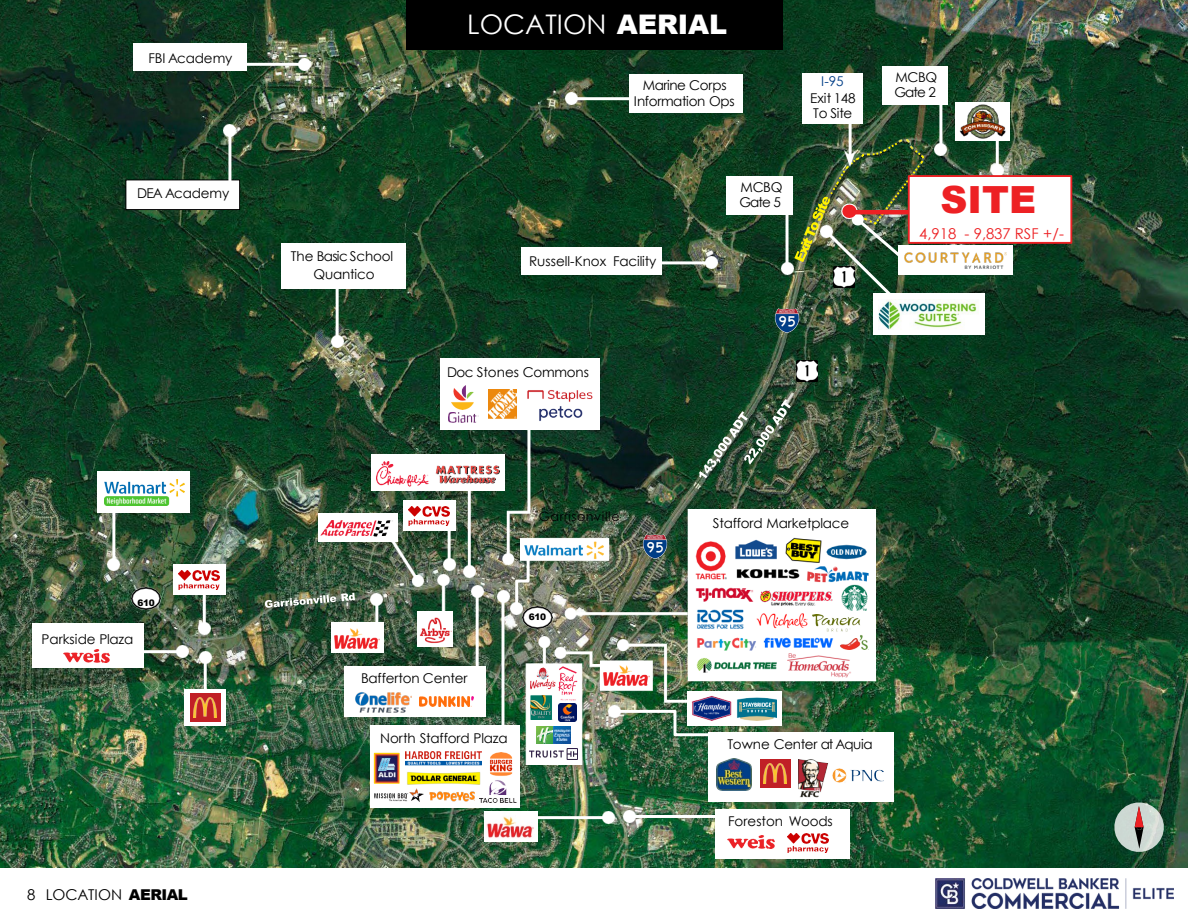
<style>
.page{position:relative;width:1188px;height:918px;background:#fff}
.page>*{position:absolute;margin:0;border:0;box-sizing:border-box;transform-origin:0 0}
.t1{font:900 37.5px "Arial";color:#ed2124}
.t2{font:27px "Century Gothic";color:#fff}
.t3{font:15px "Century Gothic";color:#ed2124}
.t4{font:15px "Century Gothic";letter-spacing:-.005em;color:#000}
.t5{font:13.5px/18px "Century Gothic";letter-spacing:-.015em;color:#000;text-align:center}
.t6{font:13.5px "Century Gothic";color:#003e87}
.t7{font:12.75px "Century Gothic";letter-spacing:.04em;color:#000}
.t8{font:900 9px "Arial";letter-spacing:-.045em;color:#000}
.s1{font-family:"Arial";font-weight:900}
</style>
<div class="page">
<img style="left:0;top:0;width:1188px;height:867px">
<div style="left:406px;top:0;width:376px;height:50px;background:#000"></div>
<img style="left:767px;top:303px;width:39px;height:36px">
<svg style="left:1114px;top:803px;width:50px;height:49px;background:#9da89e"></svg>
<div style="left:32px;top:624px;width:111px;height:44px;background:#fff"></div>
<div style="left:97px;top:471px;width:93px;height:41px;background:#fff"></div>
<div style="left:173px;top:565px;width:53px;height:30px;background:#fff"></div>
<div style="left:331px;top:622px;width:53px;height:31px;background:#fff"></div>
<div style="left:318px;top:514px;width:79px;height:28px;background:#fff"></div>
<div style="left:417px;top:612px;width:35px;height:35px;background:#fff"></div>
<div style="left:403px;top:501px;width:53px;height:30px;background:#fff"></div>
<div style="left:344px;top:666px;width:142px;height:51px;background:#fff"></div>
<div style="left:371px;top:455px;width:133px;height:36px;background:#fff"></div>
<div style="left:370px;top:726px;width:150px;height:82px;background:#fff"></div>
<div style="left:440px;top:358px;width:160px;height:72px;background:#fff"></div>
<div style="left:715px;top:809px;width:134px;height:50px;background:#fff"></div>
<div style="left:708px;top:732px;width:185px;height:69px;background:#fff"></div>
<img style="left:520px;top:510px;width:356px;height:254px">
<div style="left:184px;top:689px;width:42px;height:37px;background:#fff"></div>
<img style="left:485px;top:812px;width:53px;height:30px">
<img style="left:757px;top:586px;width:81px;height:22px">
<img style="left:812px;top:614px;width:57px;height:36px">
<hr style="left:655px;top:261px;width:57px;height:3px;background:#fff">
<svg style="left:706px;top:257px;width:12px;height:12px"></svg>
<div style="left:281px;top:243px;width:124px;height:46px;background:#fff"></div>
<div style="left:873px;top:294px;width:111px;height:41px;background:#fff"></div>
<div style="left:726px;top:176px;width:67px;height:38px;background:#fff"></div>
<hr style="left:939px;top:102px;width:3px;height:47px;background:#fff">
<svg style="left:935px;top:143px;width:12px;height:12px"></svg>
<hr style="left:996px;top:131px;width:3px;height:39px;background:#fff">
<svg style="left:991px;top:164px;width:12px;height:11px"></svg>
<hr style="left:572px;top:97px;width:63px;height:3px;background:#fff">
<svg style="left:566px;top:93px;width:12px;height:12px"></svg>
<hr style="left:241px;top:63px;width:63px;height:3px;background:#fff">
<svg style="left:298px;top:58px;width:12px;height:12px"></svg>
<div style="left:802px;top:73px;width:61px;height:51px;background:#fff"></div>
<div style="left:882px;top:67px;width:66px;height:38px;background:#fff"></div>
<div style="left:629px;top:75px;width:114px;height:19px;background:#fff"></div>
<div style="left:629px;top:94px;width:114px;height:19px;background:#fff"></div>
<div style="left:133px;top:43px;width:114px;height:27px;background:#fff"></div>
<div style="left:126px;top:180px;width:114px;height:30px;background:#fff"></div>
<div style="left:126px;top:180px;width:114px;height:30px;border:1px solid #000"></div>
<svg style="left:265px;top:593px;width:90px;height:15px"></svg>
<img style="left:699px;top:399px;width:92px;height:79px">
<img style="left:797px;top:360px;width:21px;height:21px">
<hr style="left:336px;top:287px;width:3px;height:55px;background:#fff">
<svg style="left:331px;top:336px;width:12px;height:12px"></svg>
<hr style="left:112px;top:510px;width:3px;height:55px;background:#fff">
<svg style="left:108px;top:559px;width:12px;height:12px"></svg>
<hr style="left:203px;top:587px;width:3px;height:41px;background:#fff">
<svg style="left:198px;top:622px;width:12px;height:12px"></svg>
<hr style="left:448px;top:506px;width:3px;height:59px;background:#fff">
<svg style="left:443px;top:559px;width:12px;height:12px"></svg>
<hr style="left:468px;top:485px;width:3px;height:87px;background:#fff">
<svg style="left:463px;top:566px;width:12px;height:12px"></svg>
<hr style="left:204px;top:658px;width:3px;height:35px;background:#fff">
<svg style="left:199px;top:652px;width:12px;height:12px"></svg>
<hr style="left:375px;top:599px;width:3px;height:30px;background:#fff">
<svg style="left:371px;top:593px;width:12px;height:12px"></svg>
<hr style="left:228px;top:131px;width:3px;height:56px;background:#fff">
<svg style="left:224px;top:125px;width:12px;height:12px"></svg>
<img style="left:879px;top:299px;width:100px;height:31px">
<img style="left:105px;top:480px;width:79px;height:26px">
<img style="left:179px;top:571px;width:41px;height:19px">
<img style="left:788px;top:834px;width:41px;height:19px">
<img style="left:408px;top:507px;width:42px;height:19px">
<div style="left:190px;top:693px;width:30px;height:29px;background:#c12026"></div>
<img style="left:194px;top:698px;width:22px;height:20px">
<div style="left:760px;top:759px;width:30px;height:29px;background:#c12026"></div>
<img style="left:763px;top:764px;width:23px;height:19px">
<hr style="left:142px;top:650px;width:40px;height:3px;background:#fff">
<svg style="left:176px;top:646px;width:12px;height:12px"></svg>
<img style="left:63px;top:650px;width:47px;height:13px">
<img style="left:728px;top:836px;width:46px;height:13px">
<img style="left:334px;top:628px;width:46px;height:20px">
<img style="left:610px;top:666px;width:8px;height:20px">
<img style="left:321px;top:521px;width:103px;height:65px">
<hr style="left:476px;top:591px;width:3px;height:81px;background:#fff">
<svg style="left:471px;top:585px;width:12px;height:12px"></svg>
<hr style="left:502px;top:597px;width:3px;height:132px;background:#fff">
<img style="left:420px;top:574px;width:31px;height:69px">
<img style="left:489px;top:390px;width:115px;height:175px">
<img style="left:377px;top:461px;width:122px;height:25px">
<img style="left:451px;top:385px;width:23px;height:25px">
<img style="left:448px;top:412px;width:31px;height:10px">
<img style="left:354px;top:692px;width:57px;height:28px">
<img style="left:419px;top:696px;width:54px;height:10px">
<img style="left:480px;top:752px;width:37px;height:51px">
<img style="left:429px;top:791px;width:46px;height:18px">
<img style="left:523px;top:607px;width:29px;height:21px">
<img style="left:131px;top:588px;width:30px;height:21px">
<svg style="left:374px;top:753px;width:26px;height:31px"></svg>
<img style="left:405px;top:751px;width:77px;height:34px">
<img style="left:374px;top:788px;width:50px;height:14px">
<img style="left:618px;top:640px;width:159px;height:80px">
<svg style="left:497px;top:555px;width:34px;height:60px"></svg>
<img style="left:530px;top:637px;width:80px;height:83px">
<img style="left:536px;top:726px;width:2px;height:17px">
<img style="left:538px;top:726px;width:32px;height:17px">
<svg style="left:538px;top:729px;width:11px;height:13px"></svg>
<img style="left:559px;top:704px;width:18px;height:18px">
<img style="left:530px;top:748px;width:47px;height:11px">
<img style="left:608px;top:705px;width:106px;height:33px">
<img style="left:716px;top:758px;width:35px;height:32px">
<img style="left:799px;top:760px;width:85px;height:37px">
<hr style="left:534px;top:816px;width:74px;height:3px;background:#fff">
<svg style="left:602px;top:812px;width:12px;height:12px"></svg>
<hr style="left:630px;top:815px;width:92px;height:3px;background:#fff">
<svg style="left:624px;top:810px;width:12px;height:12px"></svg>
<img style="left:956px;top:102px;width:53px;height:38px">
<hr style="left:849px;top:120px;width:3px;height:36px;background:#fff">
<div style="left:521px;top:247px;width:141px;height:28px;background:#fff"></div>
<div style="left:899px;top:245px;width:114px;height:30px;background:#fff"></div>
<img style="left:925px;top:252px;width:82px;height:17px">
<img style="left:781px;top:140px;width:144px;height:161px">
<hr style="left:849px;top:210px;width:59px;height:4px;background:#ed2124">
<div style="left:908px;top:175px;width:164px;height:69px;background:#fff;border:2px solid #ed2124"></div>
<img style="left:935px;top:879px;width:238px;height:30px">
<p class="t5" style="left:149px;top:49px;width:85px">FBI Academy</p>
<p class="t5" style="left:137px;top:184px;width:94px">DEA Academy</p>
<p class="t8" style="left:138px;top:596px;width:19px">610</p>
<p class="t5" style="left:42px;top:630px;width:93px">Parkside Plaza</p>
<p class="t4" style="left:27px;top:884px;width:162px">8 LOCATION <span class="s1">AERIAL</span></p>
<p class="t5" style="left:291px;top:246px;width:104px">The Basic School<br>Quantico</p>
<h2 class="t2" style="left:467px;top:5px;width:261px">LOCATION <span class="s1">AERIAL</span></h2>
<p class="t5" style="left:643px;top:76px;width:85px">Marine Corps</p>
<p class="t5" style="left:634px;top:92px;width:102px">Information Ops</p>
<p class="t5" style="left:529px;top:252px;width:129px">Russell-Knox Facility</p>
<p class="t5" style="left:741px;top:178px;width:43px">MCBQ</p>
<p class="t5" style="left:739px;top:193px;width:43px">Gate 5</p>
<p class="t6" style="left:821px;top:72px;width:24px">I-95</p>
<p class="t5" style="left:810px;top:90px;width:47px;line-height:15.1px;text-align:left">Exit 148<br>To Site</p>
<p class="t5" style="left:447px;top:363px;width:143px">Doc Stones Commons</p>
<p class="t5" style="left:895px;top:68px;width:43px">MCBQ</p>
<p class="t5" style="left:894px;top:83px;width:43px">Gate 2</p>
<p class="t1" style="left:940px;top:172px;width:97px">SITE</p>
<p class="t3" style="left:919px;top:223px;width:146px">4,918 - 9,837 RSF +/-</p>
<p class="t7" style="left:539px;top:507px;width:83px">Garrisonville</p>
<p class="t5" style="left:361px;top:668px;width:108px">Bafferton Center</p>
<p class="t5" style="left:380px;top:729px;width:129px">North Stafford Plaza</p>
<p class="t8" style="left:529px;top:610px;width:19px">610</p>
<p class="t5" style="left:713px;top:514px;width:138px">Stafford Marketplace</p>
<p class="t5" style="left:727px;top:734px;width:147px">Towne Center at Aquia</p>
<p class="t5" style="left:728px;top:812px;width:106px">Foreston Woods</p>
</div>
